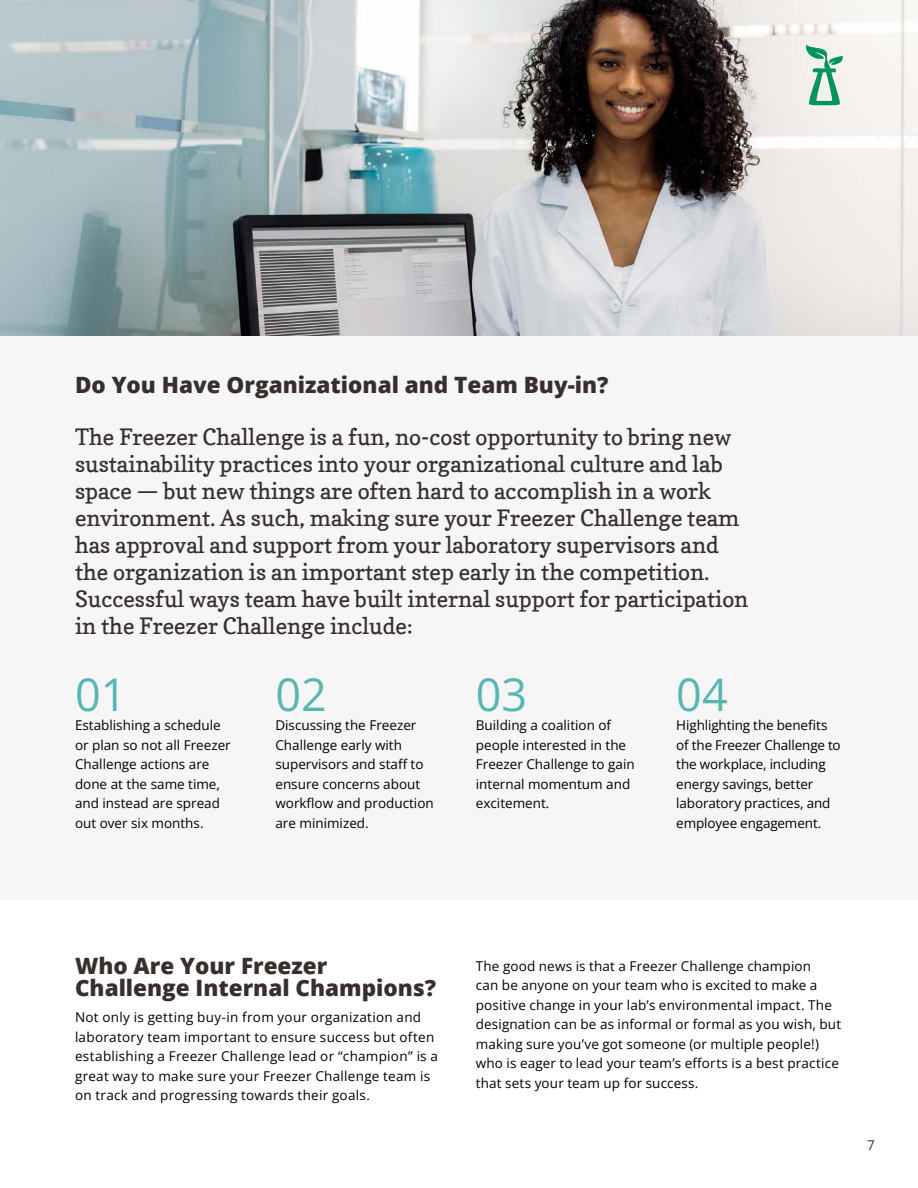
<style>
.page{position:relative;width:918px;height:1188px;background:#fff}
.page>*{position:absolute;margin:0;border:0;box-sizing:border-box;transform-origin:0 0}
.t1{font:45px "Open Sans";color:#57b6b2}
.t2{font:22.5px/27px "Copse";color:#382f2d}
.t3{font:800 22.5px/22.5px "Open Sans";color:#382f2d}
.t4{font:13.5px/19.5px "Open Sans";letter-spacing:.005em;color:#000}
.t5{font:13.5px "Open Sans";color:#382f2d}
</style>
<div class="page">
<div style="left:0;top:336px;width:918px;height:563px;background:#f7f6f7"></div>
<img style="left:0;top:0;width:918px;height:336px">
<svg style="left:806px;top:45px;width:38px;height:60px;background:#99ceb8"></svg>
<h2 class="t3" style="left:75px;top:372px;width:535px">Do You Have Organizational and Team Buy-in?</h2>
<p class="t2" style="left:75px;top:424px;width:675px">The Freezer Challenge is a fun, no-cost opportunity to bring new sustainability practices into your organizational culture and lab space — but new things are often hard to accomplish in a work environment. As such, making sure your Freezer Challenge team has approval and support from your laboratory supervisors and the organization is an important step early in the competition.<br>Successful ways team have built internal support for participation in the Freezer Challenge include:</p>
<h1 class="t1" style="left:75px;top:664px;width:53px">01</h1>
<p class="t4" style="left:75px;top:715px;width:157px">Establishing a schedule or plan so not all Freezer<br>Challenge actions are done at the same time, and instead are spread out over six months.</p>
<h1 class="t1" style="left:275px;top:664px;width:53px">02</h1>
<p class="t4" style="left:275px;top:715px;width:160px">Discussing the Freezer<br>Challenge early with supervisors and staff to ensure concerns about workflow and production are minimized.</p>
<h1 class="t1" style="left:476px;top:664px;width:53px">03</h1>
<p class="t4" style="left:476px;top:715px;width:160px">Building a coalition of people interested in the<br>Freezer Challenge to gain internal momentum and excitement.</p>
<h1 class="t1" style="left:676px;top:664px;width:53px">04</h1>
<p class="t4" style="left:676px;top:715px;width:166px">Highlighting the benefits of the Freezer Challenge to the workplace, including energy savings, better laboratory practices, and employee engagement.</p>
<h2 class="t3" style="left:75px;top:953px;width:363px">Who Are Your Freezer<br>Challenge Internal Champions?</h2>
<p class="t4" style="left:75px;top:1007px;width:365px">Not only is getting buy-in from your organization and laboratory team important to ensure success but often establishing a Freezer Challenge lead or “champion” is a great way to make sure your Freezer Challenge team is on track and progressing towards their goals.</p>
<p class="t4" style="left:476px;top:956px;width:367px">The good news is that a Freezer Challenge champion<br>can be anyone on your team who is excited to make a positive change in your lab’s environmental impact. The designation can be as informal or formal as you wish, but making sure you’ve got someone (or multiple people!) who is eager to lead your team’s efforts is a best practice that sets your team up for success.</p>
<p class="t5" style="left:867px;top:1136px;width:9px">7</p>
</div>
